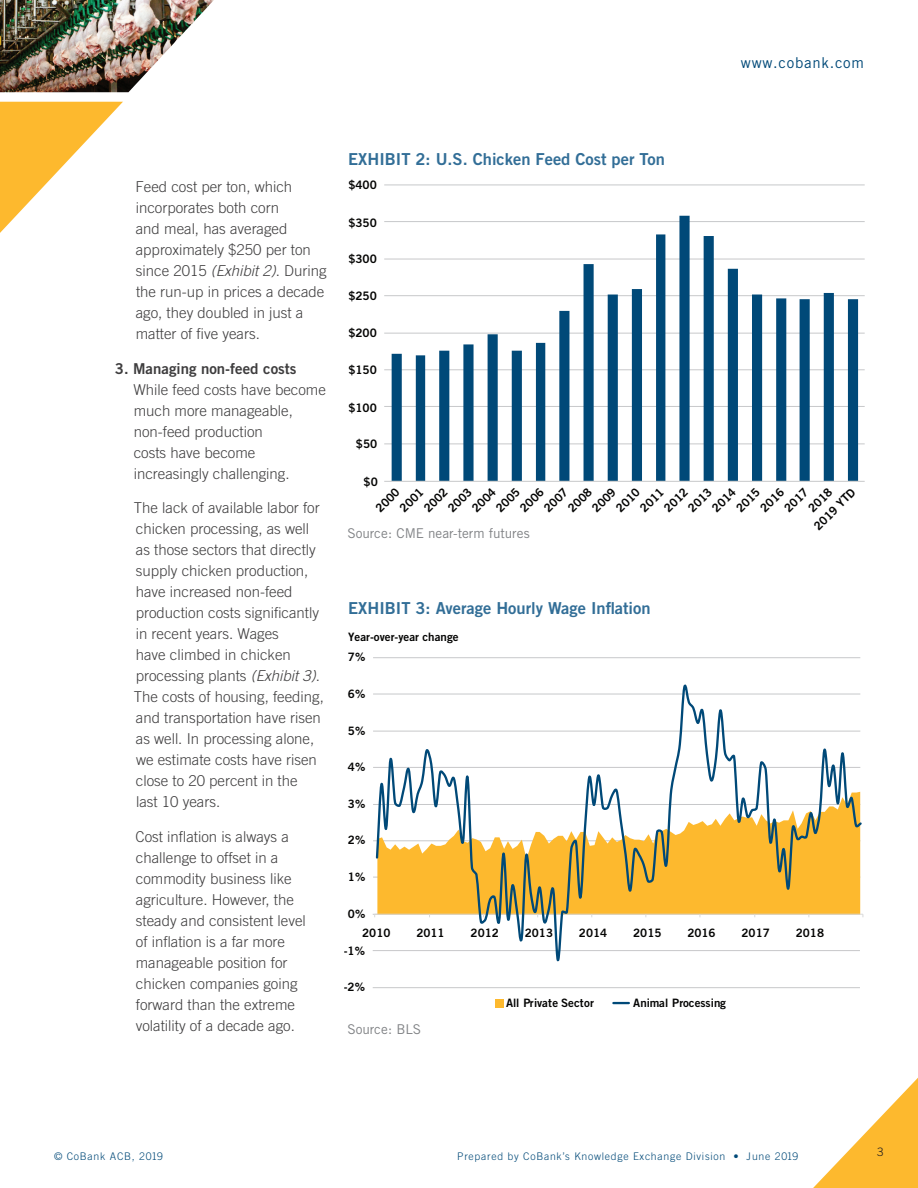
<style>
.page{position:relative;width:918px;height:1188px;background:#fff}
.page>*{position:absolute;margin:0;border:0;box-sizing:border-box;transform-origin:0 0}
.t1{font:17.1px "Trade Gothic Bold Two";letter-spacing:.005em;color:#004978}
.t2{font:16.5px "Trade Gothic Bold Two";color:#326e97}
.t3{font:300 15px/21px "Trade Gothic";color:#3e3d3e}
.t4{font:15px "Trade Gothic Bold Two";color:#3e3d3e}
.t5{font:15px "Trade Gothic";letter-spacing:.05em;color:#004978}
.t6{font:13.5px "Trade Gothic";letter-spacing:-.005em;color:#808285}
.t7{font:11.7px "Trade Gothic Bold Two";color:#050504}
.t8{font:300 11.7px "Trade Gothic";color:#231f20}
.t9{font:11.55px "Trade Gothic Bold Two";color:#050504}
.t10{font:300 10.5px "Trade Gothic";letter-spacing:.07em;color:#004978}
.t11{font:italic 8.55px "Trade Gothic";color:#808285}
.s1{font-style:italic}
</style>
<div class="page">
<img style="left:0;top:0;width:214px;height:92px">
<svg style="left:0;top:102px;width:123px;height:131px"></svg>
<svg style="left:813px;top:1078px;width:105px;height:110px"></svg>
<hr style="left:384px;top:444px;width:481px;height:1px;background:#c7c8ca">
<hr style="left:384px;top:406px;width:481px;height:1px;background:#c7c8ca">
<hr style="left:384px;top:370px;width:481px;height:1px;background:#c7c8ca">
<hr style="left:384px;top:333px;width:481px;height:1px;background:#c7c8ca">
<hr style="left:384px;top:295px;width:481px;height:1px;background:#c7c8ca">
<hr style="left:384px;top:259px;width:481px;height:1px;background:#c7c8ca">
<hr style="left:384px;top:221px;width:481px;height:1px;background:#c7c8ca">
<hr style="left:384px;top:185px;width:481px;height:1px;background:#c7c8ca">
<svg style="left:392px;top:216px;width:466px;height:265px"></svg>
<hr style="left:384px;top:481px;width:481px;height:1px;background:#c7c8ca">
<div style="left:345px;top:629px;width:524px;height:477px;background:#fff"></div>
<hr style="left:373px;top:877px;width:487px;height:1px;background:#c7c8ca">
<hr style="left:373px;top:841px;width:487px;height:1px;background:#c7c8ca">
<hr style="left:373px;top:804px;width:487px;height:1px;background:#c7c8ca">
<hr style="left:373px;top:767px;width:487px;height:1px;background:#c7c8ca">
<hr style="left:373px;top:731px;width:487px;height:1px;background:#c7c8ca">
<hr style="left:373px;top:694px;width:487px;height:1px;background:#c7c8ca">
<hr style="left:373px;top:657px;width:487px;height:1px;background:#c7c8ca">
<hr style="left:373px;top:914px;width:487px;height:1px;background:#c7c8ca">
<hr style="left:373px;top:950px;width:487px;height:1px;background:#c7c8ca">
<hr style="left:373px;top:987px;width:487px;height:1px;background:#c7c8ca">
<svg style="left:375px;top:684px;width:489px;height:278px"></svg>
<div style="left:496px;top:999px;width:8px;height:8px;background:#fdb92e"></div>
<svg style="left:613px;top:1002px;width:16px;height:2px"></svg>
<p class="t5" style="left:741px;top:54px;width:125px">www.cobank.com</p>
<p class="t3" style="left:136px;top:176px;width:193px">Feed cost per ton, which incorporates both corn<br>and meal, has averaged approximately $250 per ton since 2015 <span class="s1">(Exhibit 2)</span>. During the run-up in prices a decade ago, they doubled in just a matter of five years.</p>
<p class="t4" style="left:115px;top:359px;width:183px">3. Managing non-feed costs</p>
<p class="t3" style="left:133px;top:379px;width:194px">While feed costs have become much more manageable, non-feed production<br>costs have become increasingly challenging.</p>
<p class="t3" style="left:134px;top:497px;width:192px">The lack of available labor for chicken processing, as well as those sectors that directly supply chicken production, have increased non-feed production costs significantly in recent years. Wages<br>have climbed in chicken processing plants <span class="s1">(Exhibit 3)</span>.<br>The costs of housing, feeding, and transportation have risen as well. In processing alone, we estimate costs have risen close to 20 percent in the<br>last 10 years.</p>
<p class="t3" style="left:136px;top:826px;width:172px">Cost inflation is always a challenge to offset in a commodity business like agriculture. However, the steady and consistent level of inflation is a far more manageable position for chicken companies going forward than the extreme volatility of a decade ago.</p>
<p class="t2" style="left:348px;top:149px;width:318px">EXHIBIT 2: U.S. Chicken Feed Cost per Ton</p>
<p class="t1" style="left:491px;top:152px;width:242px">U.S. Chicken Feed Cost per Ton</p>
<p class="t7" style="left:348px;top:178px;width:30px">$400</p>
<p class="t7" style="left:348px;top:215px;width:30px">$350</p>
<p class="t7" style="left:348px;top:252px;width:30px">$300</p>
<p class="t7" style="left:348px;top:289px;width:30px">$250</p>
<p class="t7" style="left:348px;top:326px;width:30px">$200</p>
<p class="t7" style="left:348px;top:363px;width:30px">$150</p>
<p class="t7" style="left:348px;top:400px;width:30px">$100</p>
<p class="t7" style="left:356px;top:437px;width:23px">$50</p>
<p class="t7" style="left:364px;top:474px;width:16px">$0</p>
<p class="t7" style="left:373px;top:505px;width:30px;rotate:-45deg">2000</p>
<p class="t7" style="left:397px;top:505px;width:30px;rotate:-45deg">2001</p>
<p class="t7" style="left:421px;top:505px;width:30px;rotate:-45deg">2002</p>
<p class="t7" style="left:445px;top:505px;width:30px;rotate:-45deg">2003</p>
<p class="t7" style="left:469px;top:505px;width:30px;rotate:-45deg">2004</p>
<p class="t7" style="left:493px;top:505px;width:30px;rotate:-45deg">2005</p>
<p class="t7" style="left:517px;top:505px;width:30px;rotate:-45deg">2006</p>
<p class="t7" style="left:541px;top:505px;width:30px;rotate:-45deg">2007</p>
<p class="t7" style="left:565px;top:505px;width:30px;rotate:-45deg">2008</p>
<p class="t7" style="left:589px;top:505px;width:30px;rotate:-45deg">2009</p>
<p class="t7" style="left:613px;top:505px;width:30px;rotate:-45deg">2010</p>
<p class="t7" style="left:637px;top:505px;width:30px;rotate:-45deg">2011</p>
<p class="t7" style="left:661px;top:505px;width:30px;rotate:-45deg">2012</p>
<p class="t7" style="left:685px;top:505px;width:30px;rotate:-45deg">2013</p>
<p class="t7" style="left:709px;top:505px;width:30px;rotate:-45deg">2014</p>
<p class="t7" style="left:733px;top:505px;width:30px;rotate:-45deg">2015</p>
<p class="t7" style="left:757px;top:505px;width:30px;rotate:-45deg">2016</p>
<p class="t7" style="left:781px;top:505px;width:30px;rotate:-45deg">2017</p>
<p class="t7" style="left:805px;top:505px;width:30px;rotate:-45deg">2018</p>
<p class="t7" style="left:811px;top:523px;width:55px;rotate:-45deg">2019 YTD</p>
<p class="t6" style="left:347px;top:525px;width:184px">Source: CME near-term futures</p>
<p class="t11" style="left:358px;top:532px;width:118px">Source: CME near-term futures</p>
<p class="t2" style="left:348px;top:598px;width:304px">EXHIBIT 3: Average Hourly Wage Inflation</p>
<p class="t9" style="left:348px;top:630px;width:112px">Year-over-year change</p>
<p class="t9" style="left:348px;top:650px;width:19px">7%</p>
<p class="t9" style="left:348px;top:686px;width:19px">6%</p>
<p class="t9" style="left:348px;top:723px;width:19px">5%</p>
<p class="t9" style="left:348px;top:760px;width:19px">4%</p>
<p class="t9" style="left:348px;top:797px;width:19px">3%</p>
<p class="t9" style="left:348px;top:833px;width:19px">2%</p>
<p class="t9" style="left:348px;top:870px;width:19px">1%</p>
<p class="t9" style="left:348px;top:906px;width:19px">0%</p>
<p class="t9" style="left:362px;top:926px;width:30px">2010</p>
<p class="t9" style="left:416px;top:926px;width:30px">2011</p>
<p class="t9" style="left:471px;top:926px;width:30px">2012</p>
<p class="t9" style="left:525px;top:926px;width:30px">2013</p>
<p class="t9" style="left:579px;top:926px;width:30px">2014</p>
<p class="t9" style="left:633px;top:926px;width:30px">2015</p>
<p class="t9" style="left:687px;top:926px;width:30px">2016</p>
<p class="t9" style="left:742px;top:926px;width:30px">2017</p>
<p class="t9" style="left:796px;top:926px;width:30px">2018</p>
<p class="t9" style="left:344px;top:943px;width:23px">-1%</p>
<p class="t9" style="left:344px;top:980px;width:23px">-2%</p>
<p class="t6" style="left:347px;top:1021px;width:75px">Source: BLS</p>
<p class="t9" style="left:506px;top:996px;width:89px">All Private Sector</p>
<p class="t9" style="left:633px;top:996px;width:94px">Animal Processing</p>
<p class="t10" style="left:54px;top:1150px;width:110px">© CoBank ACB, 2019</p>
<p class="t10" style="left:457px;top:1150px;width:343px">Prepared by CoBank’s Knowledge Exchange Division • June 2019</p>
<p class="t8" style="left:877px;top:1145px;width:8px">3</p>
</div>
